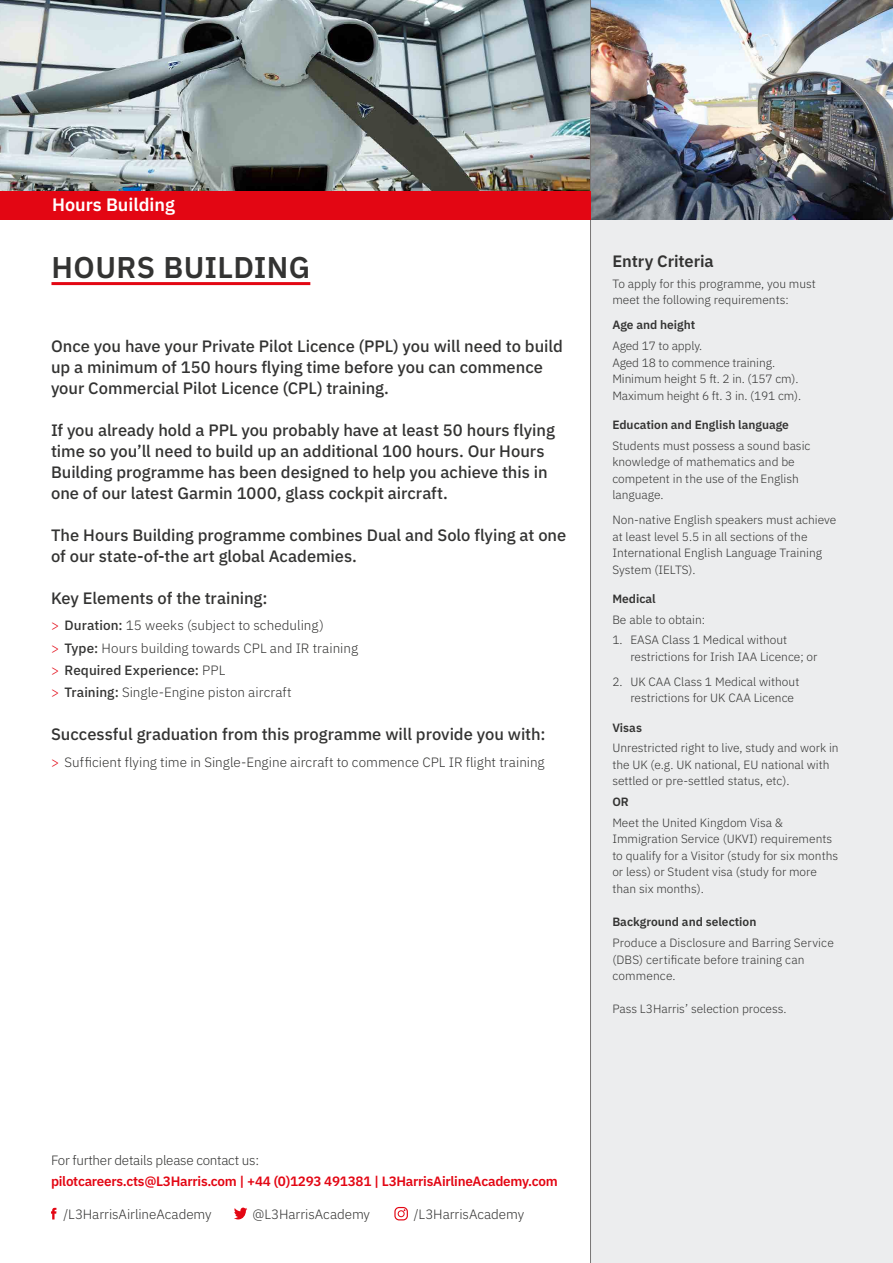
<style>
.page{position:relative;width:893px;height:1263px;background:#fff}
.page>*{position:absolute;margin:0;border:0;box-sizing:border-box;transform-origin:0 0}
.t1{font:600 30px "IBM Plex Sans";letter-spacing:.01em;color:#333332}
.t2{font:600 18px "IBM Plex Sans";color:#fff}
.t3{font:500 16.5px/21px "IBM Plex Sans";color:#333332}
.t4{font:600 16.5px "IBM Plex Sans";letter-spacing:-.005em;color:#333332}
.t5{font:300 13.5px/22.2px "IBM Plex Sans";letter-spacing:-.005em;color:#333332}
.t6{font:600 13.5px "IBM Plex Sans";letter-spacing:-.02em;color:#e30613}
.t7{font:300 12px/16.5px "IBM Plex Sans";color:#333332}
.t8{font:600 12px "IBM Plex Sans";color:#333332}
.s1{color:#e30613}
.s2{font-weight:500}
</style>
<div class="page">
<div style="left:590px;top:0;width:303px;height:1263px;background:#ecedee"></div>
<hr style="left:51px;top:282px;width:259px;height:3px;background:#e30613">
<img style="left:0;top:0;width:590px;height:191px">
<img style="left:591px;top:0;width:302px;height:219px">
<svg style="left:51px;top:1208px;width:5px;height:11px"></svg>
<svg style="left:234px;top:1207px;width:13px;height:12px"></svg>
<svg style="left:394px;top:1207px;width:14px;height:13px"></svg>
<hr style="left:590px;top:0;width:1px;height:1263px;background:#7a7776">
<div style="left:0;top:191px;width:590px;height:28px;background:#e30613"></div>
<h2 class="t2" style="left:52px;top:190px;width:124px">Hours Building</h2>
<h1 class="t1" style="left:51px;top:243px;width:260px">HOURS BUILDING</h1>
<h3 class="t3" style="left:51px;top:334px;width:513px">Once you have your Private Pilot Licence (PPL) you will need to build up a minimum of 150 hours flying time before you can commence your Commercial Pilot Licence (CPL) training.</h3>
<p class="t3" style="left:51px;top:418px;width:505px">If you already hold a PPL you probably have at least 50 hours flying time so you’ll need to build up an additional 100 hours. Our Hours Building programme has been designed to help you achieve this in one of our latest Garmin 1000, glass cockpit aircraft.</p>
<h3 class="t3" style="left:51px;top:523px;width:517px">The Hours Building programme combines Dual and Solo flying at one of our state-of-the art global Academies.</h3>
<h3 class="t3" style="left:51px;top:586px;width:218px">Key Elements of the training:</h3>
<p class="t5" style="left:51px;top:613px;width:309px"><span class="s1">&gt;</span> <span class="s2">Duration:</span> 15 weeks (subject to scheduling)<br><span class="s1">&gt;</span> <span class="s2">Type:</span> Hours building towards CPL and IR training <span class="s1">&gt;</span> <span class="s2">Required Experience:</span> PPL<br><span class="s1">&gt;</span> <span class="s2">Training:</span> Single-Engine piston aircraft</p>
<h3 class="t3" style="left:51px;top:722px;width:496px">Successful graduation from this programme will provide you with:</h3>
<p class="t5" style="left:51px;top:750px;width:495px"><span class="s1">&gt;</span> Sufficient flying time in Single-Engine aircraft to commence CPL IR flight training</p>
<h3 class="t4" style="left:612px;top:248px;width:103px">Entry Criteria</h3>
<p class="t7" style="left:612px;top:274px;width:205px">To apply for this programme, you must meet the following requirements:</p>
<p class="t8" style="left:612px;top:316px;width:85px">Age and height</p>
<p class="t7" style="left:612px;top:337px;width:190px">Aged 17 to apply.<br>Aged 18 to commence training.<br>Minimum height 5 ft. 2 in. (157 cm).<br>Maximum height 6 ft. 3 in. (191 cm).</p>
<p class="t8" style="left:612px;top:415px;width:178px">Education and English language</p>
<p class="t7" style="left:612px;top:436px;width:200px">Students must possess a sound basic knowledge of mathematics and be competent in the use of the English language.</p>
<p class="t7" style="left:612px;top:511px;width:226px">Non-native English speakers must achieve at least level 5.5 in all sections of the International English Language Training System (IELTS).</p>
<p class="t8" style="left:612px;top:589px;width:45px">Medical</p>
<p class="t7" style="left:612px;top:610px;width:94px">Be able to obtain:</p>
<p class="t7" style="left:630px;top:631px;width:189px;text-indent:-18px">1. EASA Class 1 Medical without restrictions for Irish IAA Licence; or</p>
<p class="t7" style="left:630px;top:672px;width:171px;text-indent:-18px">2. UK CAA Class 1 Medical without restrictions for UK CAA Licence</p>
<p class="t8" style="left:612px;top:718px;width:31px">Visas</p>
<p class="t7" style="left:612px;top:739px;width:228px">Unrestricted right to live, study and work in the UK (e.g. UK national, EU national with settled or pre-settled status, etc).</p>
<p class="t8" style="left:612px;top:792px;width:18px">OR</p>
<p class="t7" style="left:612px;top:813px;width:227px">Meet the United Kingdom Visa &amp; Immigration Service (UKVI) requirements to qualify for a Visitor (study for six months or less) or Student visa (study for more than six months).</p>
<p class="t8" style="left:612px;top:913px;width:146px">Background and selection</p>
<p class="t7" style="left:612px;top:934px;width:223px">Produce a Disclosure and Barring Service (DBS) certificate before training can commence.</p>
<p class="t7" style="left:612px;top:1000px;width:176px">Pass L3Harris’ selection process.</p>
<p class="t5" style="left:51px;top:1147px;width:210px">For further details please contact us:</p>
<p class="t6" style="left:51px;top:1170px;width:508px">pilotcareers.cts@L3Harris.com | +44 (0)1293 491381 | L3HarrisAirlineAcademy.com</p>
<p class="t5" style="left:63px;top:1202px;width:150px">/L3HarrisAirlineAcademy</p>
<p class="t5" style="left:252px;top:1202px;width:119px">@L3HarrisAcademy</p>
<p class="t5" style="left:414px;top:1202px;width:112px">/L3HarrisAcademy</p>
</div>
